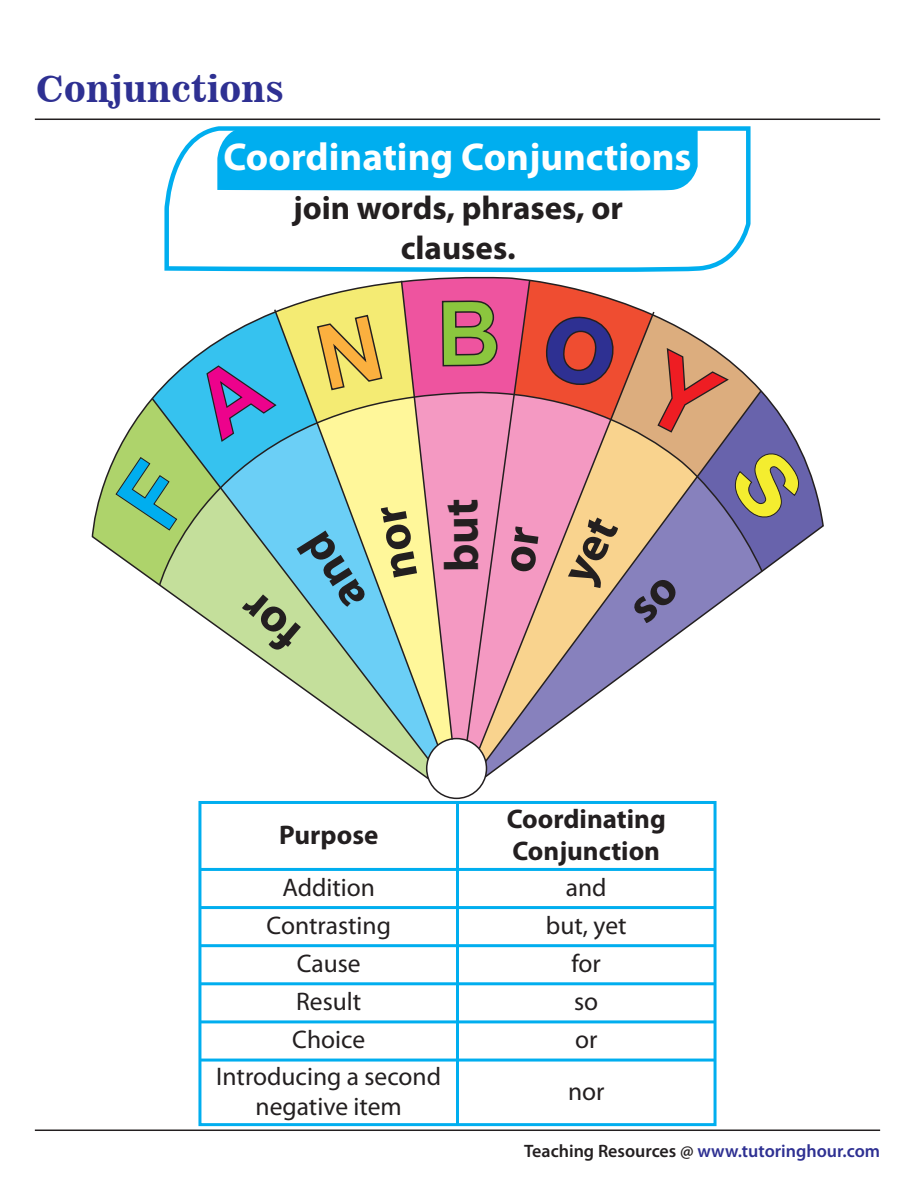
<style>
.page{position:relative;width:918px;height:1188px;background:#fff}
.page>*{position:absolute;margin:0;border:0;box-sizing:border-box;transform-origin:0 0}
.t1{font:700 39px "Myriad Pro";color:#fff}
.t2{font:36px "News 701 BT Bold A";color:#2e3092}
.t3{font:700 33px/39.6px "Myriad Pro";color:#231f20;text-align:center}
.t4{font:700 27px/32.4px "Myriad Pro";color:#231f20}
.t5{font:25.5px/37.7px "Myriad Pro";color:#231f20;text-align:center}
.t6{font:600 18px "Myriad Pro";color:#2e3092}
.s1{color:#231f20}
</style>
<div class="page">
<hr style="left:35px;top:119px;width:845px;height:1px;background:#231f20">
<hr style="left:35px;top:1130px;width:845px;height:1px;background:#231f20">
<svg style="left:164px;top:126px;width:587px;height:147px"></svg>
<svg style="left:216px;top:126px;width:483px;height:67px;background:#0eb2ef"></svg>
<div style="left:198px;top:801px;width:519px;height:325px;border:3px solid #00aeef"></div>
<hr style="left:456px;top:802px;width:3px;height:323px;background:#00aeef">
<hr style="left:200px;top:868px;width:515px;height:3px;background:#00aeef">
<hr style="left:200px;top:906px;width:515px;height:3px;background:#00aeef">
<hr style="left:200px;top:944px;width:515px;height:3px;background:#00aeef">
<hr style="left:200px;top:982px;width:515px;height:3px;background:#00aeef">
<hr style="left:200px;top:1020px;width:515px;height:3px;background:#00aeef">
<hr style="left:200px;top:1059px;width:515px;height:3px;background:#00aeef">
<svg style="left:92px;top:277px;width:731px;height:523px"></svg>
<h2 class="t2" style="left:36px;top:73px;width:249px">Conjunctions</h2>
<h1 class="t1" style="left:224px;top:142px;width:469px">Coordinating Conjunctions</h1>
<p class="t3" style="left:293px;top:191px;width:331px">join words, phrases, or clauses.</p>
<p class="t4" style="left:279px;top:821px;width:101px">Purpose</p>
<p class="t5" style="left:216px;top:871px;width:226px">Addition<br>Contrasting<br>Cause<br>Result<br>Choice<br>Introducing a second</p>
<p class="t5" style="left:256px;top:1090px;width:148px">negative item</p>
<p class="t4" style="left:507px;top:805px;width:161px">Coordinating<br>Conjunction</p>
<p class="t5" style="left:546px;top:871px;width:82px;line-height:38.1px">and but, yet for</p>
<p class="t5" style="left:574px;top:985px;width:26px">so</p>
<p class="t5" style="left:575px;top:1023px;width:24px">or</p>
<p class="t5" style="left:568px;top:1075px;width:38px">nor</p>
<p class="t6" style="left:524px;top:1144px;width:357px"><span class="s1">Teaching Resources @</span> www.tutoringhour.com</p>
</div>
